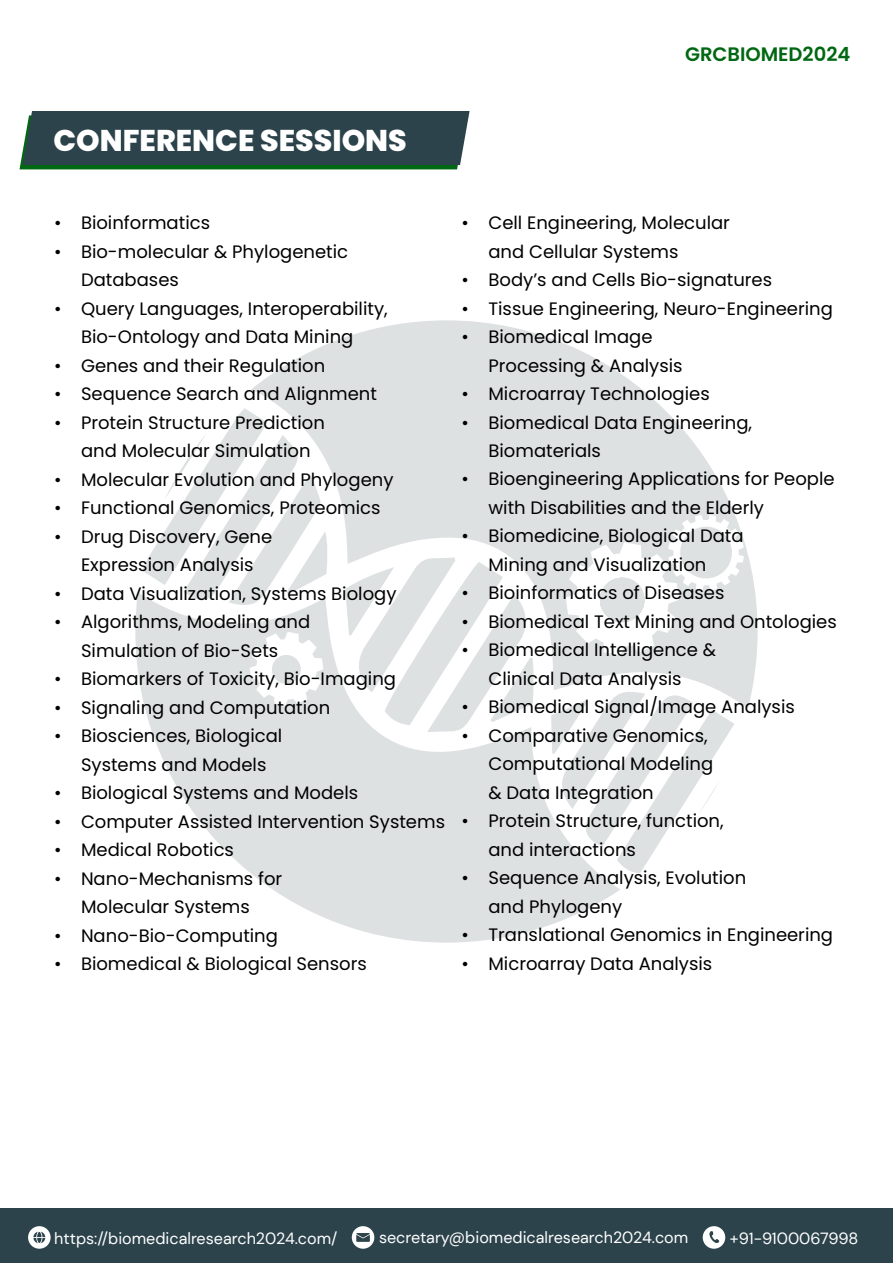
<style>
.page{position:relative;width:893px;height:1263px;background:#fff}
.page>*{position:absolute;margin:0;border:0;box-sizing:border-box;transform-origin:0 0}
.t1{font:800 30px "Poppins";color:#fff}
.t2{font:600 19.5px "Poppins";color:#006812}
.t3{font:18px/28.5px "Poppins";color:#000}
.t4{font:16.2px "DM Sans";color:#fff}
</style>
<div class="page">
<svg style="left:19px;top:111px;width:451px;height:58px;background:#2e4a4b"></svg>
<div style="left:0;top:1209px;width:893px;height:54px;background:#2c434b"></div>
<svg style="left:352px;top:1226px;width:22px;height:23px"></svg>
<svg style="left:28px;top:1226px;width:23px;height:23px"></svg>
<svg style="left:703px;top:1226px;width:22px;height:23px"></svg>
<svg style="left:135px;top:320px;width:623px;height:623px;fill:#dde1e2"></svg>
<p class="t2" style="left:685px;top:43px;width:167px">GRCBIOMED2024</p>
<h1 class="t1" style="left:53px;top:124px;width:355px">CONFERENCE SESSIONS</h1>
<p class="t3" style="left:54px;top:209px;width:158px">• Bioinformatics</p>
<p class="t3" style="left:81px;top:237px;width:269px;text-indent:-27px">• Bio-molecular &amp; Phylogenetic<br>Databases</p>
<p class="t3" style="left:54px;top:294px;width:335px;text-align:center">• Query Languages, Interoperability,<br>Bio-Ontology and Data Mining</p>
<p class="t3" style="left:54px;top:351px;width:273px">• Genes and their Regulation</p>
<p class="t3" style="left:54px;top:380px;width:324px">• Sequence Search and Alignment</p>
<p class="t3" style="left:81px;top:408px;width:245px;text-indent:-27px">• Protein Structure Prediction and Molecular Simulation</p>
<p class="t3" style="left:54px;top:465px;width:341px">• Molecular Evolution and Phylogeny</p>
<p class="t3" style="left:54px;top:494px;width:328px">• Functional Genomics, Proteomics</p>
<p class="t3" style="left:54px;top:522px;width:220px;text-align:center">• Drug Discovery, Gene<br>Expression Analysis</p>
<p class="t3" style="left:54px;top:579px;width:344px">• Data Visualization, Systems Biology</p>
<p class="t3" style="left:54px;top:608px;width:258px;text-align:center">• Algorithms, Modeling and<br>Simulation of Bio-Sets</p>
<p class="t3" style="left:54px;top:665px;width:344px">• Biomarkers of Toxicity, Bio-Imaging</p>
<p class="t3" style="left:54px;top:693px;width:278px">• Signaling and Computation</p>
<p class="t3" style="left:81px;top:722px;width:203px;text-indent:-27px">• Biosciences, Biological<br>Systems and Models</p>
<p class="t3" style="left:54px;top:779px;width:306px">• Biological Systems and Models</p>
<p class="t3" style="left:54px;top:807px;width:393px">• Computer Assisted Intervention Systems</p>
<p class="t3" style="left:54px;top:836px;width:182px">• Medical Robotics</p>
<p class="t3" style="left:54px;top:864px;width:230px;text-align:center">• Nano-Mechanisms for<br>Molecular Systems</p>
<p class="t3" style="left:54px;top:921px;width:225px">• Nano-Bio-Computing</p>
<p class="t3" style="left:54px;top:950px;width:314px">• Biomedical &amp; Biological Sensors</p>
<p class="t3" style="left:488px;top:209px;width:243px;text-indent:-27px">• Cell Engineering, Molecular and Cellular Systems</p>
<p class="t3" style="left:461px;top:266px;width:312px">• Body’s and Cells Bio-signatures</p>
<p class="t3" style="left:461px;top:294px;width:373px">• Tissue Engineering, Neuro-Engineering</p>
<p class="t3" style="left:488px;top:323px;width:196px;text-indent:-27px">• Biomedical Image<br>Processing &amp; Analysis</p>
<p class="t3" style="left:461px;top:379px;width:250px">• Microarray Technologies</p>
<p class="t3" style="left:488px;top:408px;width:265px;text-indent:-27px">• Biomedical Data Engineering,<br>Biomaterials</p>
<p class="t3" style="left:488px;top:465px;width:348px;text-indent:-27px">• Bioengineering Applications for People with Disabilities and the Elderly</p>
<p class="t3" style="left:461px;top:522px;width:284px;text-align:center">• Biomedicine, Biological Data<br>Mining and Visualization</p>
<p class="t3" style="left:461px;top:579px;width:264px">• Bioinformatics of Diseases</p>
<p class="t3" style="left:461px;top:607px;width:377px">• Biomedical Text Mining and Ontologies</p>
<p class="t3" style="left:461px;top:636px;width:256px;text-align:center">• Biomedical Intelligence &amp;<br>Clinical Data Analysis</p>
<p class="t3" style="left:461px;top:693px;width:335px">• Biomedical Signal/Image Analysis</p>
<p class="t3" style="left:488px;top:721px;width:226px;text-indent:-27px">• Comparative Genomics,<br>Computational Modeling &amp; Data Integration</p>
<p class="t3" style="left:488px;top:807px;width:237px;text-indent:-27px">• Protein Structure, function, and interactions</p>
<p class="t3" style="left:488px;top:864px;width:259px;text-indent:-27px">• Sequence Analysis, Evolution and Phylogeny</p>
<p class="t3" style="left:461px;top:921px;width:373px">• Translational Genomics in Engineering</p>
<p class="t3" style="left:461px;top:949px;width:252px">• Microarray Data Analysis</p>
<p class="t4" style="left:54px;top:1228px;width:285px">https://biomedicalresearch2024.com/</p>
<p class="t4" style="left:379px;top:1227px;width:311px">secretary@biomedicalresearch2024.com</p>
<p class="t4" style="left:729px;top:1228px;width:130px">+91-9100067998</p>
</div>
